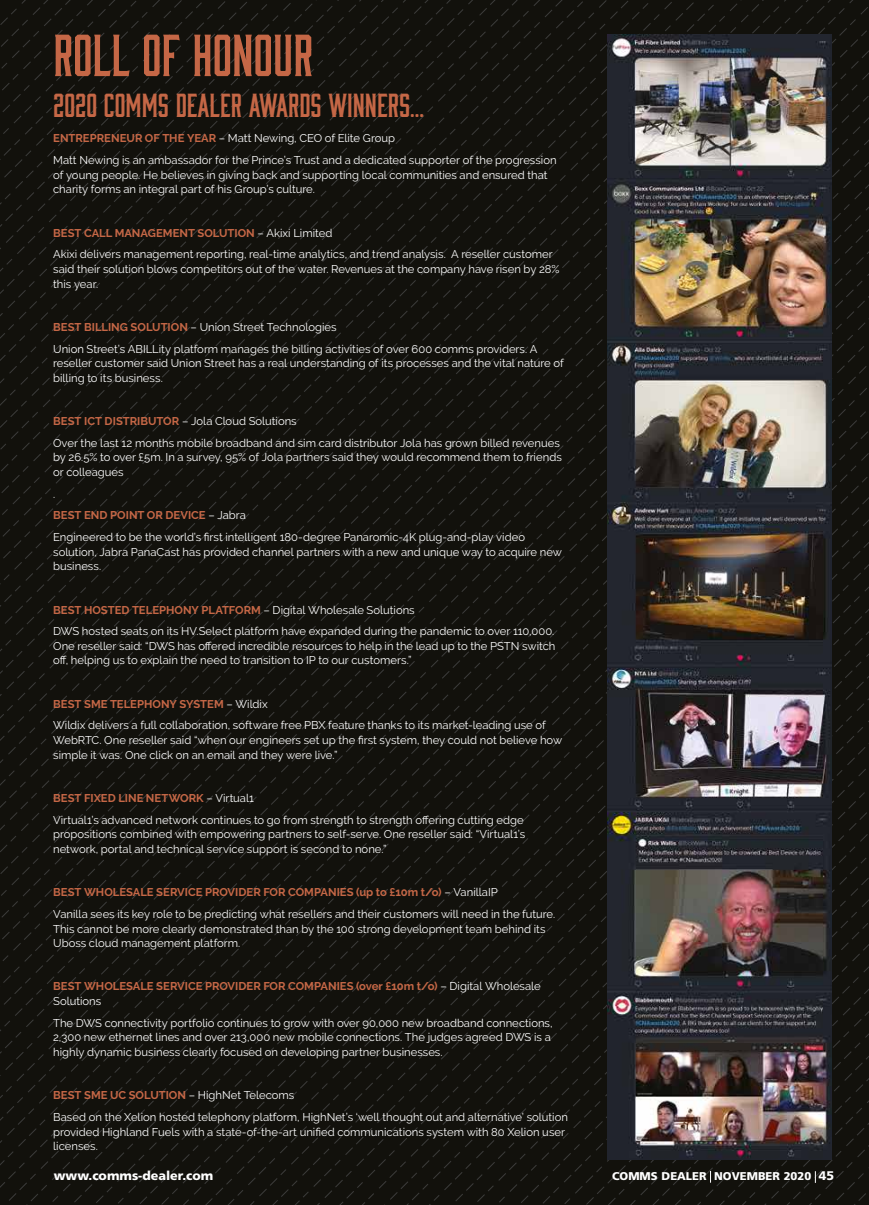
<style>
.page{position:relative;width:869px;height:1205px;background:#fff}
.page>*{position:absolute;margin:0;border:0;box-sizing:border-box;transform-origin:0 0}
.t1{font:60px "Moonshiner";color:#c56746}
.t2{font:33.75px "Moonshiner";color:#c56746}
.t3{font:900 12.5px "Frutiger";color:#fff}
.t4{font:11.25px/14.6px "Raleway";color:#fff}
.t5{font:700 11.25px/14.6px "Raleway";color:#c56746}
.t6{font:900 11.25px "Frutiger";color:#fff}
.s1{font-weight:700;color:#c56746}
.s2{font-weight:400;color:#fff}
.s3{font-size:12.5px}
</style>
<div class="page">
<div style="left:0;top:0;width:868px;height:1205px;background:#12110c"></div>
<svg style="left:814px;top:1171px;width:1px;height:12px"></svg>
<img style="left:606px;top:35px;width:225px;height:1125px">
<h1 class="t1" style="left:53px;top:22px;width:261px">ROLL OF HONOUR</h1>
<h2 class="t2" style="left:53px;top:86px;width:372px">2020 COMMS DEALER AWARDS WINNERS...</h2>
<p class="t4" style="left:53px;top:128px;width:504px;line-height:21.6px"><span class="s1">ENTREPRENEUR OF THE YEAR</span> – Matt Newing, CEO of Elite Group<br>Matt Newing is an ambassador for the Prince’s Trust and a dedicated supporter of the progression</p>
<p class="t4" style="left:53px;top:167px;width:495px">of young people. He believes in giving back and supporting local communities and ensured that charity forms an integral part of his Group’s culture.</p>
<p class="t4" style="left:53px;top:222px;width:500px;line-height:21.6px"><span class="s1">BEST CALL MANAGEMENT SOLUTION</span> – Akixi Limited<br>Akixi delivers management reporting, real-time analytics, and trend analysis. A reseller customer</p>
<p class="t4" style="left:53px;top:262px;width:507px">said their solution blows competitors out of the water. Revenues at the company have risen by 28% this year.</p>
<p class="t4" style="left:53px;top:316px;width:485px;line-height:21.6px"><span class="s1">BEST BILLING SOLUTION</span> – Union Street Technologies<br>Union Street’s ABILLity platform manages the billing activities of over 600 comms providers. A</p>
<p class="t4" style="left:53px;top:356px;width:512px">reseller customer said Union Street has a real understanding of its processes and the vital nature of billing to its business.</p>
<p class="t4" style="left:53px;top:410px;width:508px;line-height:21.6px"><span class="s1">BEST ICT DISTRIBUTOR</span> – Jola Cloud Solutions<br>Over the last 12 months mobile broadband and sim card distributor Jola has grown billed revenues</p>
<p class="t4" style="left:53px;top:450px;width:510px">by 26.5% to over £5m. In a survey, 95% of Jola partners said they would recommend them to friends or colleagues</p>
<p class="t4" style="left:53px;top:483px;width:473px;line-height:21.6px">.<br><span class="s1">BEST END POINT OR DEVICE</span> – Jabra<br>Engineered to be the world’s first intelligent 180-degree Panaromic-4K plug-and-play video</p>
<p class="t4" style="left:53px;top:544px;width:510px">solution, Jabra PanaCast has provided channel partners with a new and unique way to acquire new business.</p>
<p class="t4" style="left:53px;top:599px;width:502px;line-height:21.6px"><span class="s1">BEST HOSTED TELEPHONY PLATFORM</span> – Digital Wholesale Solutions<br>DWS hosted seats on its HV.Select platform have expanded during the pandemic to over 110,000.</p>
<p class="t4" style="left:53px;top:638px;width:503px">One reseller said: “DWS has offered incredible resources to help in the lead up to the PSTN switch off, helping us to explain the need to transition to IP to our customers.”</p>
<p class="t4" style="left:53px;top:693px;width:494px;line-height:21.6px"><span class="s1">BEST SME TELEPHONY SYSTEM</span> – Wildix<br>Wildix delivers a full collaboration, software free PBX feature thanks to its market-leading use of</p>
<p class="t4" style="left:53px;top:733px;width:510px">WebRTC. One reseller said “when our engineers set up the first system, they could not believe how simple it was. One click on an email and they were live.”</p>
<p class="t4" style="left:53px;top:787px;width:472px;line-height:21.6px"><span class="s1">BEST FIXED LINE NETWORK</span> – Virtual1<br>Virtual1’s advanced network continues to go from strength to strength offering cutting edge</p>
<p class="t4" style="left:53px;top:827px;width:473px">propositions combined with empowering partners to self-serve. One reseller said: “Virtual1’s network, portal and technical service support is second to none.”</p>
<p class="t4" style="left:53px;top:881px;width:503px;line-height:21.6px"><span class="s1">BEST WHOLESALE SERVICE PROVIDER FOR COMPANIES (up to £10m t/o)</span> – VanillaIP<br>Vanilla sees its key role to be predicting what resellers and their customers will need in the future.</p>
<p class="t4" style="left:53px;top:921px;width:493px">This cannot be more clearly demonstrated than by the 100 strong development team behind its<br>Uboss cloud management platform.</p>
<p class="t5" style="left:53px;top:979px;width:489px">BEST WHOLESALE SERVICE PROVIDER FOR COMPANIES (over £10m t/o) <span class="s2">– Digital Wholesale<br>Solutions</span></p>
<p class="t4" style="left:53px;top:1015px;width:501px">The DWS connectivity portfolio continues to grow with over 90,000 new broadband connections,<br>2,300 new ethernet lines and over 213,000 new mobile connections. The judges agreed DWS is a highly dynamic business clearly focused on developing partner businesses.</p>
<p class="t4" style="left:53px;top:1084px;width:516px;line-height:21.6px"><span class="s1">BEST SME UC SOLUTION</span> – HighNet Telecoms<br>Based on the Xelion hosted telephony platform, HighNet’s ‘well thought out and alternative’ solution</p>
<p class="t4" style="left:53px;top:1124px;width:513px">provided Highland Fuels with a state-of-the-art unified communications system with 80 Xelion user licenses.</p>
<p class="t3" style="left:54px;top:1168px;width:161px">www.comms-dealer.com</p>
<p class="t6" style="left:611px;top:1169px;width:223px">COMMS DEALER NOVEMBER 2020 <span class="s3">45</span></p>
</div>
